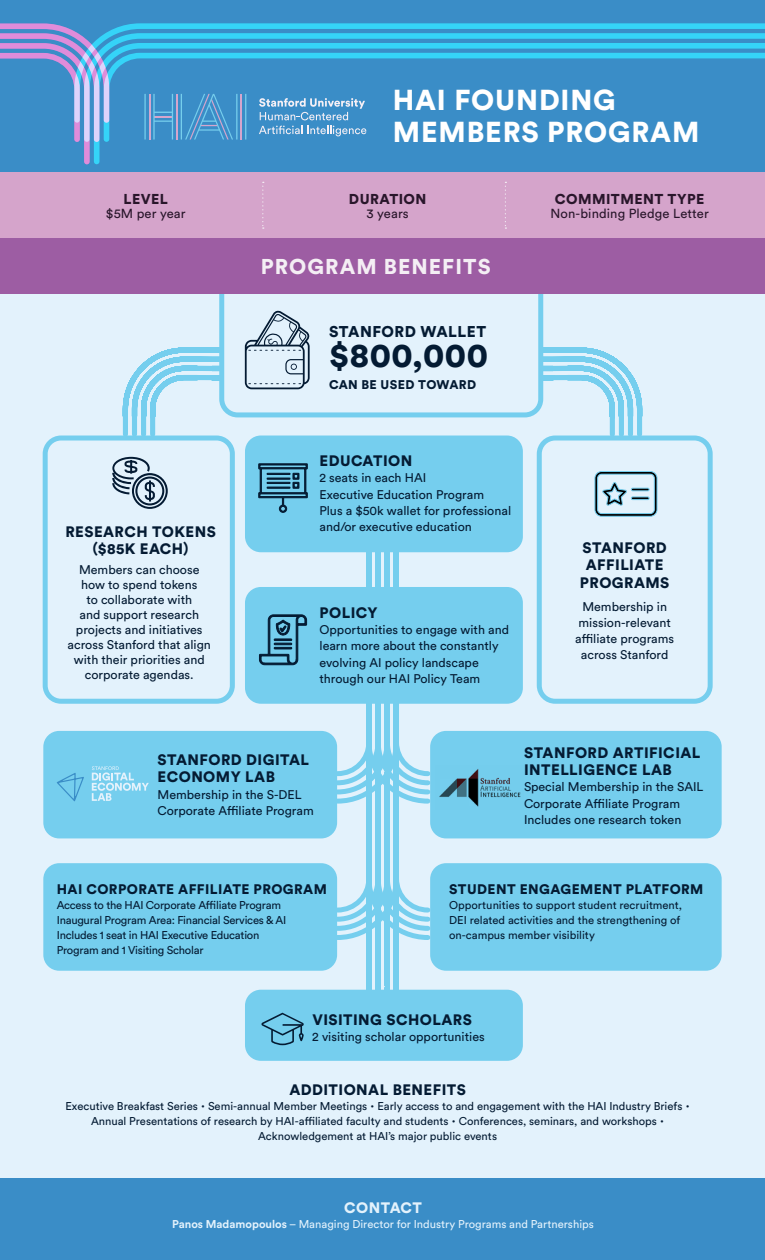
<style>
.page{position:relative;width:765px;height:1260px;background:#fff}
.page>*{position:absolute;margin:0;border:0;box-sizing:border-box;transform-origin:0 0}
.t1{font:900 33.88px "Circular Std";letter-spacing:.02em;color:#041b33}
.t2{font:900 28.5px/32.1px "Circular Std";letter-spacing:.03em;color:#fff}
.t3{font:900 21.25px "Circular Std";letter-spacing:.05em;color:#f4eef4}
.t4{font:900 15.5px "Circular Std";letter-spacing:.03em;color:#041b33}
.t5{font:900 15px/17.5px "Circular Std";letter-spacing:.03em;color:#041b33;text-align:center}
.t6{font:900 15px "Circular Std";letter-spacing:.02em;color:#e3f2fc}
.t7{font:900 14.25px "Circular Std";letter-spacing:.03em;color:#29162b}
.t8{font:900 13.75px "Circular Std";letter-spacing:.03em;color:#041b33}
.t9{font:13px "Circular Std";letter-spacing:.01em;color:#29162b}
.t10{font:12.5px/16.2px "Circular Std";color:#041b33}
.t11{font:900 12.5px "Circular Std";letter-spacing:.03em;color:#041b33}
.t12{font:11.25px/15px "Circular Std";color:#041b33;text-align:center}
.t13{font:11.25px/15px "Circular Std";letter-spacing:-.02em;color:#041b33}
.t14{font:11.25px "Circular Std";color:#e3f2fc}
.s1{font-size:16.25px}
.s2{font-weight:700}
</style>
<div class="page">
<div style="left:0;top:238px;width:765px;height:1022px;background:#e3f2fc"></div>
<div style="left:385px;top:516px;width:5px;height:484px;background:#75ceee"></div>
<div style="left:394px;top:516px;width:5px;height:484px;background:#75ceee"></div>
<div style="left:376px;top:516px;width:5px;height:484px;background:#75ceee"></div>
<div style="left:367px;top:516px;width:5px;height:484px;background:#75ceee"></div>
<div style="left:430px;top:863px;width:292px;height:108px;background:#75ceee;border-radius:16px"></div>
<div style="left:43px;top:863px;width:294px;height:108px;background:#75ceee;border-radius:16px"></div>
<div style="left:43px;top:436px;width:192px;height:268px;border:5px solid #75ceee;border-radius:16px"></div>
<div style="left:245px;top:436px;width:278px;height:116px;background:#75ceee;border-radius:16px"></div>
<div style="left:245px;top:587px;width:278px;height:117px;background:#75ceee;border-radius:16px"></div>
<svg style="left:462px;top:293px;width:183px;height:146px"></svg>
<div style="left:43px;top:731px;width:294px;height:107px;background:#75ceee;border-radius:16px"></div>
<svg style="left:57px;top:773px;width:27px;height:28px"></svg>
<svg style="left:92px;top:766px;width:57px;height:35px"></svg>
<div style="left:430px;top:731px;width:292px;height:107px;background:#75ceee;border-radius:16px"></div>
<img style="left:439px;top:769px;width:82px;height:38px">
<div style="left:222px;top:258px;width:319px;height:157px;background:#e3f2fc;border-radius:16px"></div>
<div style="left:219px;top:255px;width:324px;height:162px;border:5px solid #75ceee;border-radius:16px"></div>
<svg style="left:258px;top:463px;width:50px;height:50px"></svg>
<svg style="left:120px;top:293px;width:190px;height:146px"></svg>
<svg style="left:112px;top:457px;width:56px;height:52px"></svg>
<div style="left:537px;top:436px;width:176px;height:268px;border:5px solid #75ceee;border-radius:16px"></div>
<svg style="left:594px;top:471px;width:63px;height:46px"></svg>
<div style="left:631px;top:488px;width:18px;height:3px;border:1px solid #75ceee"></div>
<div style="left:631px;top:497px;width:18px;height:3px;border:1px solid #75ceee"></div>
<svg style="left:332px;top:703px;width:101px;height:284px"></svg>
<div style="left:245px;top:990px;width:278px;height:71px;background:#75ceee;border-radius:16px"></div>
<svg style="left:261px;top:1013px;width:43px;height:32px"></svg>
<svg style="left:259px;top:615px;width:48px;height:50px"></svg>
<div style="left:0;top:0;width:765px;height:177px;background:#3a8dc7"></div>
<svg style="left:0;top:23px;width:74px;height:62px"></svg>
<svg style="left:74px;top:23px;width:691px;height:141px"></svg>
<svg style="left:144px;top:94px;width:102px;height:46px"></svg>
<svg style="left:259px;top:98px;width:106px;height:22px"></svg>
<svg style="left:259px;top:126px;width:107px;height:10px"></svg>
<div style="left:0;top:238px;width:765px;height:55px;background:#9d5da3"></div>
<div style="left:0;top:172px;width:765px;height:66px;background:#d5a4cb"></div>
<svg style="left:262px;top:182px;width:2px;height:47px"></svg>
<svg style="left:505px;top:182px;width:1px;height:47px"></svg>
<div style="left:0;top:1178px;width:765px;height:82px;background:#3a8dc7"></div>
<p class="t7" style="left:124px;top:189px;width:46px">LEVEL</p>
<p class="t9" style="left:106px;top:206px;width:81px">$5M per year</p>
<p class="t5" style="left:65px;top:522px;width:152px">RESEARCH TOKENS ($85K EACH)</p>
<p class="t10" style="left:68px;top:562px;width:145px;line-height:15px;text-align:center">Members can choose how to spend tokens<br>to collaborate with<br>and support research projects and initiatives across Stanford that align with their priorities and corporate agendas.</p>
<h2 class="t2" style="left:393px;top:83px;width:308px">HAI FOUNDING<br>MEMBERS PROGRAM</h2>
<p class="t7" style="left:349px;top:189px;width:79px">DURATION</p>
<p class="t9" style="left:367px;top:206px;width:44px">3 years</p>
<h3 class="t3" style="left:261px;top:253px;width:231px">PROGRAM BENEFITS</h3>
<p class="t4" style="left:329px;top:321px;width:159px">STANFORD WALLET</p>
<h1 class="t1" style="left:329px;top:333px;width:160px">$800,000</h1>
<p class="t11" style="left:329px;top:376px;width:149px">CAN BE USED TOWARD</p>
<p class="t5" style="left:320px;top:452px;width:94px">EDUCATION</p>
<p class="t10" style="left:320px;top:470px;width:193px">2 seats in each HAI<br>Executive Education Program<br>Plus a $50k wallet for professional and/or executive education</p>
<p class="t5" style="left:320px;top:603px;width:59px">POLICY</p>
<p class="t10" style="left:320px;top:621px;width:191px">Opportunities to engage with and learn more about the constantly evolving AI policy landscape through our HAI Policy Team</p>
<p class="t7" style="left:555px;top:189px;width:151px">COMMITMENT TYPE</p>
<p class="t9" style="left:551px;top:206px;width:160px">Non-binding Pledge Letter</p>
<p class="t5" style="left:580px;top:539px;width:91px">STANFORD<br>AFFILIATE<br>PROGRAMS</p>
<p class="t10" style="left:575px;top:598px;width:100px;text-align:center">Membership in mission-relevant affiliate programs across Stanford</p>
<p class="t5" style="left:158px;top:751px;width:153px;text-align:left">STANFORD DIGITAL<br>ECONOMY LAB</p>
<p class="t10" style="left:158px;top:786px;width:158px">Membership in the S-DEL<br>Corporate Affiliate Program</p>
<p class="t8" style="left:57px;top:880px;width:272px">HAI CORPORATE AFFILIATE PROGRAM</p>
<p class="t13" style="left:57px;top:897px;width:231px">Access to the HAI Corporate Affiliate Program Inaugural Program Area: Financial Services &amp; AI Includes 1 seat in HAI Executive Education Program and 1 Visiting Scholar</p>
<p class="t5" style="left:524px;top:743px;width:178px;text-align:left">STANFORD ARTIFICIAL<br>INTELLIGENCE LAB</p>
<p class="t10" style="left:524px;top:779px;width:181px">Special Membership in the SAIL<br>Corporate Affiliate Program<br>Includes one research token</p>
<p class="t8" style="left:449px;top:880px;width:256px">STUDENT ENGAGEMENT PLATFORM</p>
<p class="t12" style="left:449px;top:897px;width:235px;text-align:left">Opportunities to support student recruitment,<br>DEI related activities and the strengthening of on-campus member visibility</p>
<p class="t5" style="left:312px;top:1011px;width:161px">VISITING SCHOLARS</p>
<p class="t10" style="left:312px;top:1029px;width:174px">2 visiting scholar opportunities</p>
<p class="t5" style="left:289px;top:1081px;width:178px">ADDITIONAL BENEFITS</p>
<p class="t12" style="left:65px;top:1098px;width:626px">Executive Breakfast Series <span class="s1">·</span> Semi-annual Member Meetings <span class="s1">·</span> Early access to and engagement with the HAI Industry Briefs <span class="s1">·<br></span>Annual Presentations of research by HAI-affiliated faculty and students <span class="s1">·</span> Conferences, seminars, and workshops <span class="s1">·<br></span>Acknowledgement at HAI’s major public events</p>
<p class="t6" style="left:344px;top:1198px;width:79px">CONTACT</p>
<p class="t14" style="left:172px;top:1218px;width:423px"><span class="s2">Panos Madamopoulos</span> – Managing Director for Industry Programs and Partnerships</p>
</div>
